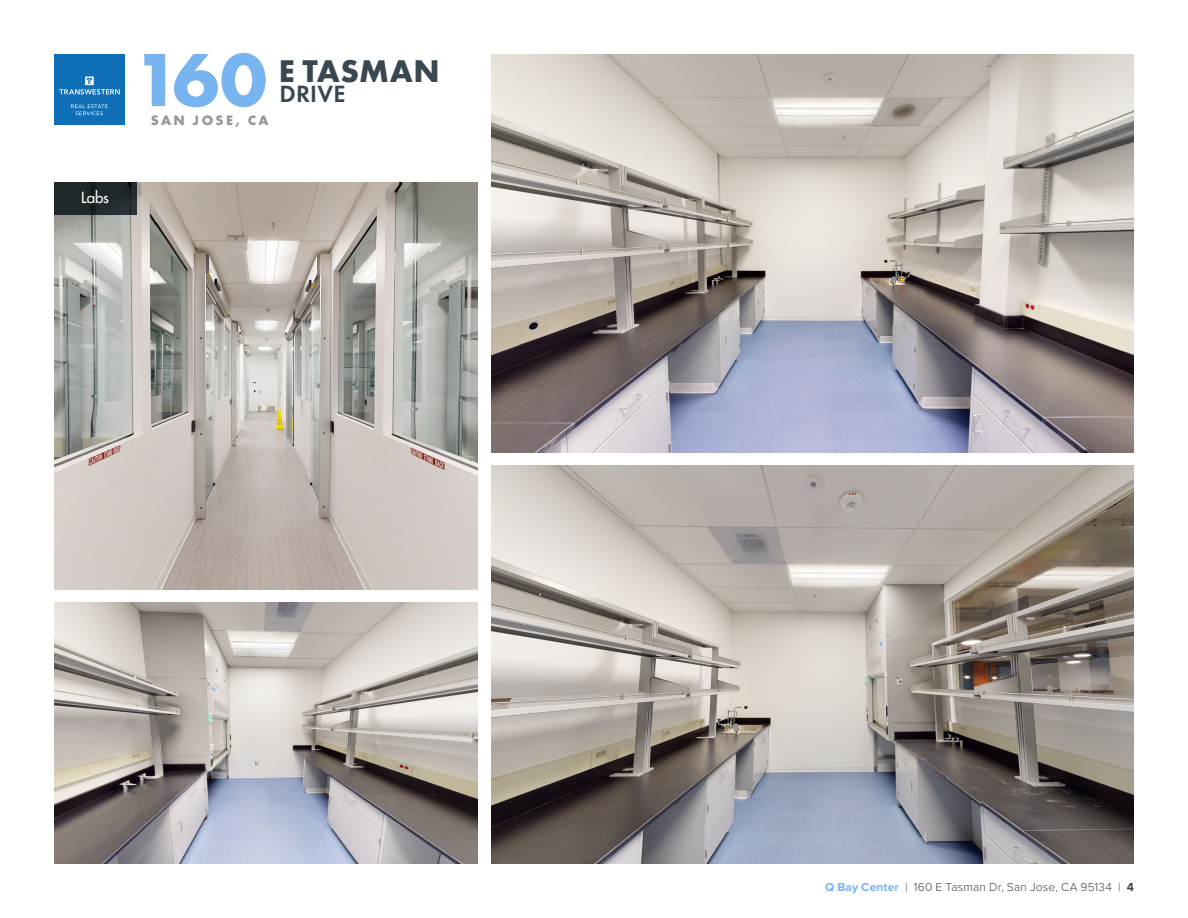
<style>
.page{position:relative;width:1188px;height:918px;background:#fff}
.page>*{position:absolute;margin:0;border:0;box-sizing:border-box;transform-origin:0 0}
.t1{font:700 78.15px "Futura PT";color:#78b4f0}
.t2{font:700 32.55px "Futura PT";letter-spacing:.01em;color:#394750}
.t3{font:600 24.45px "Futura PT";letter-spacing:.01em;color:#394750}
.h2_-_subtitle{font:15px "Futura LT";color:#fff}
.t4{font:700 14.1px "Futura PT";letter-spacing:.17em;color:#969696}
.t5{font:300 12px "Proxima Nova";letter-spacing:.015em;color:#394750}
.s1{font-weight:700;color:#78b4f0}
.s2{font-weight:700}
</style>
<div class="page">
<div style="left:54px;top:54px;width:71px;height:71px;background:#0e6fb7"></div>
<svg style="left:71px;top:104px;width:37px;height:11px"></svg>
<svg style="left:59px;top:77px;width:61px;height:18px"></svg>
<img style="left:491px;top:54px;width:643px;height:398px">
<img style="left:491px;top:466px;width:643px;height:398px">
<img style="left:54px;top:183px;width:424px;height:407px">
<svg style="left:54px;top:183px;width:83px;height:32px;background:#20282b"></svg>
<img style="left:54px;top:603px;width:424px;height:261px">
<p class="h2_-_subtitle" style="left:81px;top:188px;width:30px">Labs</p>
<h1 class="t1" style="left:133px;top:30px;width:135px">160</h1>
<h2 class="t2" style="left:279px;top:50px;width:162px">E TASMAN</h2>
<h3 class="t3" style="left:279px;top:79px;width:68px">DRIVE</h3>
<p class="t4" style="left:151px;top:111px;width:119px">SAN JOSE, CA</p>
<p class="t5" style="left:825px;top:878px;width:310px"><span class="s1">Q Bay Center</span> | 160 E Tasman Dr, San Jose, CA 95134 | <span class="s2">4</span></p>
</div>
